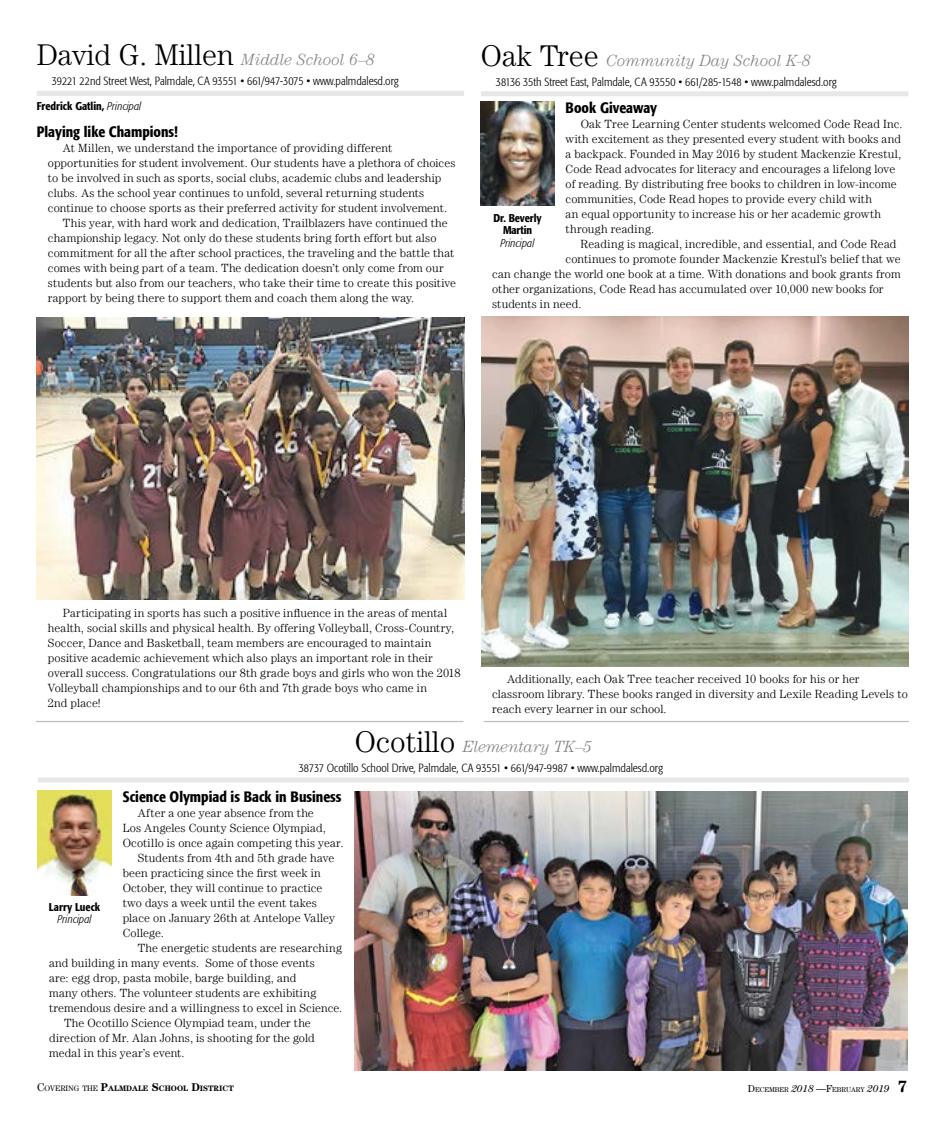
<style>
.page{position:relative;width:945px;height:1125px;background:#fff}
.page>*{position:absolute;margin:0;border:0;box-sizing:border-box;transform-origin:0 0}
.t1{font:italic 300 16.25px "Century LT";letter-spacing:-.005em;color:#808285}
.t2{font:500 condensed 15px "Formata";color:#000}
.t3{font:300 11.88px/15px "Century LT";letter-spacing:.01em;color:#000}
.t4{font:300 condensed 11.88px "Formata";color:#000}
.t5{font:500 condensed 11.25px/12.5px "Formata";color:#000;text-align:center}
.t6{font:italic 300 condensed 11.25px "Formata";letter-spacing:.005em;color:#000}
.t7{font:700 7.88px "Century LT";color:#000}
.t8{font:7px "Century LT";color:#000}
.s1{font-style:normal;font-size:30px;color:#000}
.s2{font-weight:300;font-style:italic}
.s3{font-weight:400;font-size:11.25px}
.s4{font-weight:400}
.s5{font-size:11.25px}
.s6{font-size:10px}
.s7{font-style:italic;font-size:10px}
.s8{font-weight:700;font-size:16.25px}
</style>
<div class="page">
<div style="left:37px;top:91px;width:427px;height:5px;background:#e6e7e8"></div>
<img style="left:37px;top:317px;width:428px;height:282px">
<div style="left:38px;top:778px;width:871px;height:5px;background:#e6e7e8"></div>
<img style="left:38px;top:791px;width:74px;height:105px">
<img style="left:355px;top:791px;width:552px;height:279px">
<div style="left:481px;top:91px;width:427px;height:5px;background:#e6e7e8"></div>
<img style="left:481px;top:102px;width:73px;height:103px">
<img style="left:482px;top:316px;width:427px;height:351px">
<hr style="left:484px;top:721px;width:425px;height:1px;background:#bcbec0">
<hr style="left:36px;top:721px;width:427px;height:1px;background:#bcbec0">
<h1 class="t1" style="left:37px;top:51px;width:340px"><span class="s1">David G. Millen</span> Middle School 6–8</h1>
<p class="t4" style="left:52px;top:74px;width:349px">39221 22nd Street West, Palmdale, CA 93551 • 661/947-3075 • www.palmdalesd.org</p>
<p class="t5" style="left:37px;top:100px;width:106px">Fredrick Gatlin, <span class="s2">Principal</span></p>
<p class="t2" style="left:37px;top:123px;width:143px">Playing like Champions!</p>
<p class="t3" style="left:63px;top:141px;width:331px">At Millen, we understand the importance of providing different</p>
<p class="t3" style="left:48px;top:156px;width:409px">opportunities for student involvement. Our students have a plethora of choices</p>
<p class="t3" style="left:48px;top:171px;width:395px">to be involved in such as sports, social clubs, academic clubs and leadership</p>
<p class="t3" style="left:48px;top:186px;width:378px">clubs. As the school year continues to unfold, several returning students</p>
<p class="t3" style="left:48px;top:201px;width:401px">continue to choose sports as their preferred activity for student involvement.</p>
<p class="t3" style="left:63px;top:216px;width:386px">This year, with hard work and dedication, Trailblazers have continued the</p>
<p class="t3" style="left:48px;top:231px;width:390px">championship legacy. Not only do these students bring forth effort but also</p>
<p class="t3" style="left:48px;top:246px;width:408px">commitment for all the after school practices, the traveling and the battle that</p>
<p class="t3" style="left:48px;top:261px;width:397px">comes with being part of a team. The dedication doesn’t only come from our</p>
<p class="t3" style="left:48px;top:276px;width:410px">students but also from our teachers, who take their time to create this positive</p>
<p class="t3" style="left:48px;top:291px;width:368px">rapport by being there to support them and coach them along the way.</p>
<h1 class="t1" style="left:481px;top:51px;width:332px"><span class="s1">Oak Tree</span> Community Day School K‑8</h1>
<p class="t4" style="left:496px;top:75px;width:342px">38136 35th Street East, Palmdale, CA 93550 • 661/285-1548 • www.palmdalesd.org</p>
<p class="t2" style="left:566px;top:99px;width:93px">Book Giveaway</p>
<p class="t3" style="left:566px;top:117px;width:338px;text-indent:15px">Oak Tree Learning Center students welcomed Code Read Inc. with excitement as they presented every student with books and a backpack. Founded in May 2016 by student Mackenzie Krestul, Code Read advocates for literacy and encourages a lifelong love of reading. By distributing free books to children in low-income communities, Code Read hopes to provide every child with<br>an equal opportunity to increase his or her academic growth through reading.</p>
<p class="t3" style="left:581px;top:237px;width:317px">Reading is magical, incredible, and essential, and Code Read</p>
<p class="t3" style="left:566px;top:252px;width:337px">continues to promote founder Mackenzie Krestul’s belief that we</p>
<p class="t3" style="left:492px;top:267px;width:410px">can change the world one book at a time. With donations and book grants from</p>
<p class="t3" style="left:492px;top:282px;width:393px">other organizations, Code Read has accumulated over 10,000 new books for</p>
<p class="t3" style="left:492px;top:297px;width:91px">students in need.</p>
<p class="t5" style="left:493px;top:212px;width:50px">Dr. Beverly<br>Martin</p>
<p class="t6" style="left:500px;top:237px;width:36px">Principal</p>
<p class="t3" style="left:48px;top:606px;width:414px;text-indent:15px">Participating in sports has such a positive influence in the areas of mental health, social skills and physical health. By offering Volleyball, Cross-Country, Soccer, Dance and Basketball, team members are encouraged to maintain positive academic achievement which also plays an important role in their overall success. Congratulations our 8th grade boys and girls who won the 2018<br>Volleyball championships and to our 6th and 7th grade boys who came in<br>2nd place!</p>
<p class="t3" style="left:492px;top:672px;width:417px;text-indent:15px">Additionally, each Oak Tree teacher received 10 books for his or her classroom library. These books ranged in diversity and Lexile Reading Levels to reach every learner in our school.</p>
<h1 class="t1" style="left:355px;top:737px;width:239px"><span class="s1">Ocotillo</span> Elementary TK–5</h1>
<p class="t4" style="left:299px;top:761px;width:366px">38737 Ocotillo School Drive, Palmdale, CA 93551 • 661/947-9987 • www.palmdalesd.org</p>
<p class="t2" style="left:123px;top:788px;width:220px">Science Olympiad is Back in Business</p>
<p class="t3" style="left:138px;top:806px;width:178px">After a one year absence from the</p>
<p class="t3" style="left:123px;top:821px;width:205px">Los Angeles County Science Olympiad,</p>
<p class="t3" style="left:123px;top:836px;width:222px">Ocotillo is once again competing this year.</p>
<p class="t3" style="left:138px;top:851px;width:198px">Students from 4th and 5th grade have</p>
<p class="t3" style="left:123px;top:866px;width:200px">been practicing since the first week in</p>
<p class="t3" style="left:123px;top:881px;width:201px">October, they will continue to practice</p>
<p class="t3" style="left:123px;top:896px;width:196px">two days a week until the event takes</p>
<p class="t3" style="left:123px;top:911px;width:214px">place on January 26th at Antelope Valley</p>
<p class="t3" style="left:123px;top:926px;width:43px">College.</p>
<p class="t3" style="left:138px;top:941px;width:206px">The energetic students are researching</p>
<p class="t3" style="left:49px;top:955px;width:267px">and building in many events. Some of those events</p>
<p class="t3" style="left:49px;top:970px;width:249px">are: egg drop, pasta mobile, barge building, and</p>
<p class="t3" style="left:49px;top:985px;width:269px">many others. The volunteer students are exhibiting</p>
<p class="t3" style="left:49px;top:1000px;width:295px">tremendous desire and a willingness to excel in Science.</p>
<p class="t3" style="left:64px;top:1015px;width:248px">The Ocotillo Science Olympiad team, under the</p>
<p class="t3" style="left:49px;top:1030px;width:267px">direction of Mr. Alan Johns, is shooting for the gold</p>
<p class="t3" style="left:49px;top:1045px;width:137px">medal in this year’s event.</p>
<p class="t5" style="left:49px;top:901px;width:53px">Larry Lueck</p>
<p class="t6" style="left:58px;top:913px;width:36px">Principal</p>
<p class="t7" style="left:37px;top:1083px;width:198px"><span class="s3">C</span><span class="s4">OVERING THE</span> <span class="s5">P</span>ALMDALE <span class="s5">S</span>CHOOL <span class="s5">D</span>ISTRICT</p>
<p class="t8" style="left:748px;top:1085px;width:161px"><span class="s6">D</span>ECEMBER <span class="s7">2018</span> <span class="s6">—F</span>EBRUARY <span class="s7">2019</span> <span class="s8">7</span></p>
</div>
